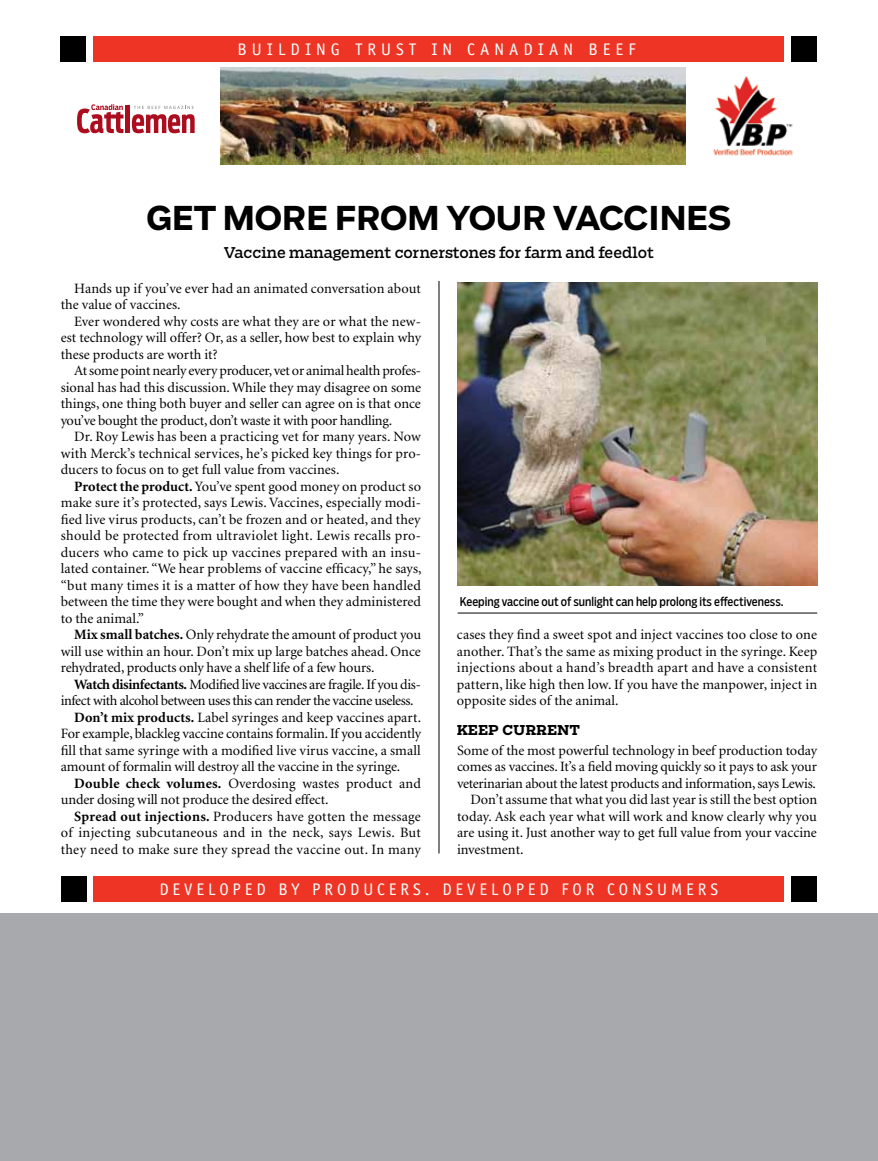
<style>
.page{position:relative;width:878px;height:1161px;background:#fff}
.page>*{position:absolute;margin:0;border:0;box-sizing:border-box;transform-origin:0 0}
.t1{font:700 32.55px "Salvo Sans";color:#000}
.t2{font:16.8px "Officina Sans";letter-spacing:.23em;color:#fff}
.t3{font:16.8px "Officina Sans";letter-spacing:.3em;color:#fff}
.t4{font:14.7px "Salvo Serif";color:#000}
.t5{font:14.25px/16.5px "Minion";color:#000;text-align:justify}
.t6{font:14.25px "Minion";letter-spacing:.02em;color:#000}
.t7{font:14.25px "Minion";letter-spacing:-.025em;color:#000}
.t8{font:14.25px "Minion";letter-spacing:-.03em;color:#000}
.t9{font:14.25px "Minion";letter-spacing:-.02em;color:#000}
.t10{font:700 13.5px "Salvo Serif";letter-spacing:.03em;color:#000}
.t11{font:12px "Salvo Sans Cond";color:#000}
.s1{font-weight:700}
</style>
<div class="page">
<div style="left:61px;top:36px;width:25px;height:25px;background:#000"></div>
<div style="left:93px;top:36px;width:691px;height:25px;background:#ee3525"></div>
<div style="left:791px;top:36px;width:26px;height:25px;background:#000"></div>
<div style="left:61px;top:876px;width:25px;height:25px;background:#000"></div>
<div style="left:93px;top:876px;width:691px;height:25px;background:#ee3525"></div>
<div style="left:791px;top:876px;width:25px;height:25px;background:#000"></div>
<img style="left:220px;top:67px;width:465px;height:98px">
<img style="left:713px;top:76px;width:80px;height:80px">
<div style="left:0;top:913px;width:878px;height:248px;background:#a7a9ac"></div>
<hr style="left:126px;top:106px;width:4px;height:27px;background:#ab0d1f">
<svg style="left:132px;top:106px;width:63px;height:27px"></svg>
<svg style="left:77px;top:104px;width:46px;height:29px"></svg>
<hr style="left:438px;top:281px;width:1px;height:572px;background:#000">
<img style="left:457px;top:282px;width:360px;height:303px">
<hr style="left:457px;top:613px;width:360px;height:1px;background:#000">
<p class="t3" style="left:237px;top:39px;width:399px">BUILDING TRUST IN CANADIAN BEEF</p>
<h1 class="t1" style="left:146px;top:195px;width:586px">GET MORE FROM YOUR VACCINES</h1>
<p class="t4" style="left:224px;top:242px;width:431px">Vaccine management cornerstones for farm and feedlot</p>
<p class="t5" style="left:61px;top:280px;width:362px;text-indent:13px">Hands up if you’ve ever had an animated conversation about the value of vaccines.</p>
<p class="t5" style="left:61px;top:313px;width:362px;text-indent:13px">Ever wondered why costs are what they are or what the new&shy;est technology will offer? Or, as a seller, how best to explain why these products are worth it?</p>
<p class="t5" style="left:61px;top:363px;width:362px;text-indent:13px">At some point nearly every producer, vet or animal health profes&shy;sional has had this discussion. While they may disagree on some things, one thing both buyer and seller can agree on is that once you’ve bought the product, don’t waste it with poor handling.</p>
<p class="t5" style="left:61px;top:429px;width:361px;text-indent:13px">Dr. Roy Lewis has been a practicing vet for many years. Now with Merck’s technical services, he’s picked key things for pro&shy;ducers to focus on to get full value from vaccines.</p>
<p class="t5" style="left:61px;top:478px;width:362px;text-indent:14px"><span class="s1">Protect the product.</span> You’ve spent good money on product so make sure it’s protected, says Lewis. Vaccines, especially modi&shy;fied live virus products, can’t be frozen and or heated, and they should be protected from ultraviolet light. Lewis recalls pro&shy;ducers who came to pick up vaccines prepared with an insu&shy;lated container. “We hear problems of vaccine efficacy,” he says, “but many times it is a matter of how they have been handled between the time they were bought and when they administered to the animal.”</p>
<p class="t5" style="left:61px;top:627px;width:362px;text-indent:14px"><span class="s1">Mix small batches.</span> Only rehydrate the amount of product you will use within an hour. Don’t mix up large batches ahead. Once rehydrated, products only have a shelf life of a few hours.</p>
<p class="t7" style="left:74px;top:677px;width:348px"><span class="s1">Watch disinfectants.</span> Modified live vaccines are fragile. If you dis-</p>
<p class="t8" style="left:61px;top:693px;width:354px">infect with alcohol between uses this can render the vaccine useless.</p>
<p class="t5" style="left:74px;top:709px;width:348px"><span class="s1">Don’t mix products.</span> Label syringes and keep vaccines apart.</p>
<p class="t5" style="left:61px;top:726px;width:362px">For example, blackleg vaccine contains formalin. If you accidently</p>
<p class="t5" style="left:61px;top:742px;width:361px">fill that same syringe with a modified live virus vaccine, a small</p>
<p class="t5" style="left:61px;top:759px;width:341px">amount of formalin will destroy all the vaccine in the syringe.</p>
<p class="t5" style="left:74px;top:775px;width:348px"><span class="s1">Double check volumes.</span> Overdosing wastes product and</p>
<p class="t5" style="left:61px;top:792px;width:269px">under dosing will not produce the desired effect.</p>
<p class="t6" style="left:74px;top:809px;width:348px"><span class="s1">Spread out injections.</span> Producers have gotten the message</p>
<p class="t6" style="left:61px;top:825px;width:361px">of injecting subcutaneous and in the neck, says Lewis. But</p>
<p class="t6" style="left:61px;top:842px;width:361px">they need to make sure they spread the vaccine out. In many</p>
<p class="t11" style="left:460px;top:594px;width:325px">Keeping vaccine out of sunlight can help prolong its effectiveness.</p>
<p class="t5" style="left:457px;top:627px;width:362px">cases they find a sweet spot and inject vaccines too close to one another. That’s the same as mixing product in the syringe. Keep injections about a hand’s breadth apart and have a consistent pattern, like high then low. If you have the manpower, inject in opposite sides of the animal.</p>
<p class="t10" style="left:457px;top:721px;width:125px">KEEP CURRENT</p>
<p class="t5" style="left:457px;top:742px;width:361px">Some of the most powerful technology in beef production today</p>
<p class="t5" style="left:457px;top:759px;width:361px">comes as vaccines. It’s a field moving quickly so it pays to ask your</p>
<p class="t9" style="left:457px;top:776px;width:360px">veterinarian about the latest products and information, says Lewis.</p>
<p class="t5" style="left:470px;top:792px;width:348px">Don’t assume that what you did last year is still the best option</p>
<p class="t5" style="left:457px;top:808px;width:361px">today. Ask each year what will work and know clearly why you</p>
<p class="t5" style="left:457px;top:825px;width:361px">are using it. Just another way to get full value from your vaccine</p>
<p class="t5" style="left:457px;top:841px;width:68px">investment.</p>
<p class="t2" style="left:159px;top:879px;width:560px">DEVELOPED BY PRODUCERS. DEVELOPED FOR CONSUMERS</p>
</div>
